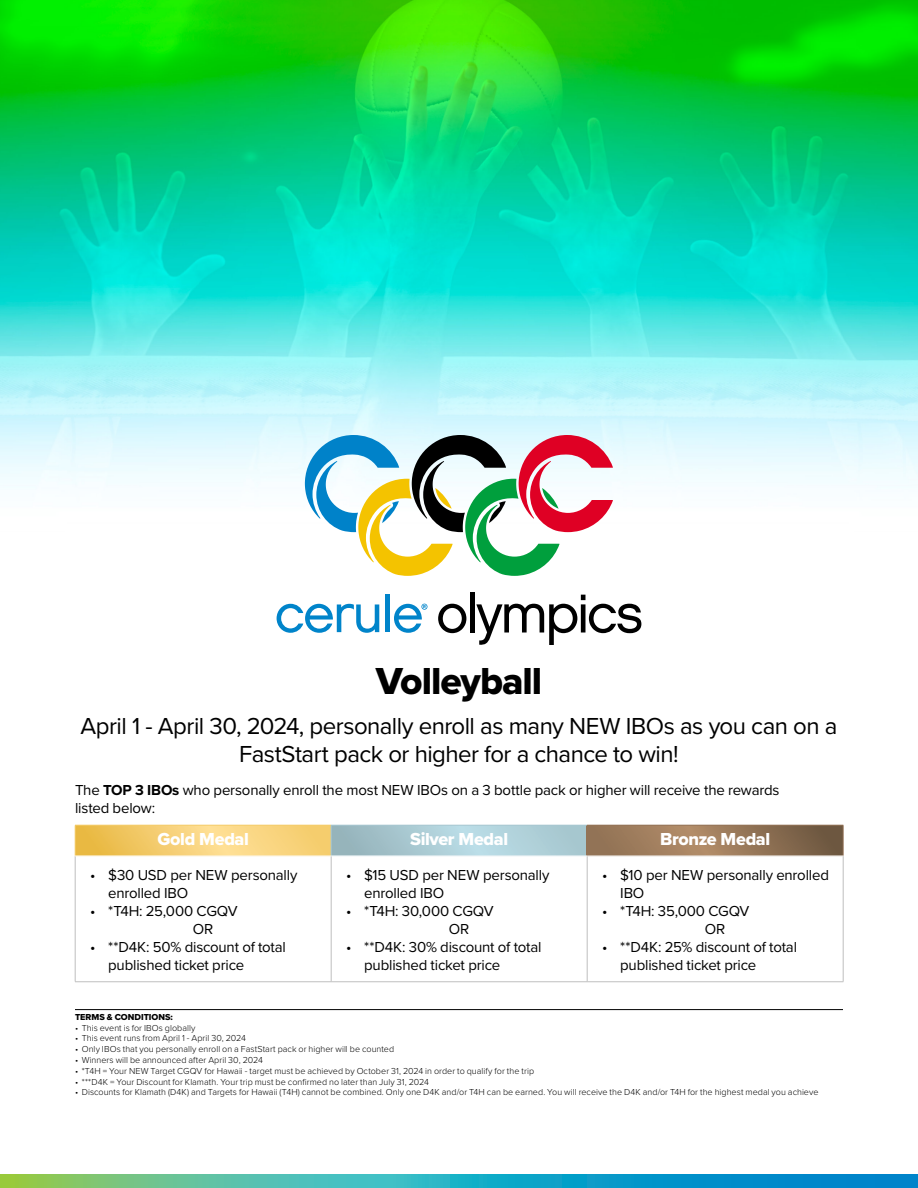
<style>
.page{position:relative;width:918px;height:1188px;background:#fff}
.page>*{position:absolute;margin:0;border:0;box-sizing:border-box;transform-origin:0 0}
.t1{font:39px "Proxima Nova Extrabld";letter-spacing:-.025em;color:#000}
.t2{font:24px/28.8px "Proxima Nova";letter-spacing:-.025em;color:#000;text-align:center}
.t3{font:18px "Proxima Nova Extrabld";letter-spacing:-.02em;color:#fff}
.t4{font:15px/18px "Proxima Nova";letter-spacing:-.015em;color:#000}
.t5{font:300 9px "Proxima Nova";letter-spacing:.005em;color:#000}
.t6{font:9px "Proxima Nova Extrabld";letter-spacing:.005em;color:#000}
.s1{font-weight:700}
</style>
<div class="page">
<svg style="left:0;top:1174px;width:918px;height:14px;background:#31abb2"></svg>
<img style="left:0;top:0;width:918px;height:1011px">
<svg style="left:305px;top:435px;width:308px;height:141px"></svg>
<div style="left:385px;top:595px;width:5px;height:37px;background:#0084ca"></div>
<svg style="left:277px;top:604px;width:102px;height:29px"></svg>
<svg style="left:394px;top:604px;width:34px;height:29px"></svg>
<svg style="left:438px;top:604px;width:28px;height:29px"></svg>
<hr style="left:470px;top:592px;width:4px;height:41px;background:#000">
<svg style="left:476px;top:595px;width:165px;height:50px"></svg>
<svg style="left:76px;top:826px;width:255px;height:30px;background:#f5cf74"></svg>
<svg style="left:332px;top:826px;width:255px;height:30px;background:#abcbd3"></svg>
<svg style="left:588px;top:826px;width:255px;height:30px;background:#967759"></svg>
<svg style="left:76px;top:857px;width:767px;height:125px"></svg>
<hr style="left:75px;top:856px;width:1px;height:126px;background:#bfbfbf">
<hr style="left:331px;top:856px;width:1px;height:126px;background:#bfbfbf">
<hr style="left:587px;top:856px;width:1px;height:126px;background:#bfbfbf">
<hr style="left:843px;top:856px;width:1px;height:126px;background:#bfbfbf">
<hr style="left:75px;top:982px;width:256px;height:1px;background:#bfbfbf">
<hr style="left:331px;top:982px;width:256px;height:1px;background:#bfbfbf">
<hr style="left:587px;top:982px;width:256px;height:1px;background:#bfbfbf">
<hr style="left:75px;top:825px;width:256px;height:1px;background:#f5cc6b">
<hr style="left:75px;top:825px;width:1px;height:31px;background:#f5cc6b">
<hr style="left:331px;top:825px;width:256px;height:1px;background:#a8c7d1">
<hr style="left:331px;top:825px;width:1px;height:31px;background:#a8c7d1">
<hr style="left:587px;top:825px;width:256px;height:1px;background:#947357">
<hr style="left:587px;top:825px;width:1px;height:31px;background:#947357">
<hr style="left:843px;top:825px;width:1px;height:31px;background:#947357">
<hr style="left:75px;top:856px;width:256px;height:1px;background:#fcf2da">
<hr style="left:331px;top:856px;width:256px;height:1px;background:#e9f1f4">
<hr style="left:587px;top:856px;width:256px;height:1px;background:#e4dcd5">
<hr style="left:75px;top:1009px;width:768px;height:1px;background:#000">
<h1 class="t1" style="left:376px;top:652px;width:168px">Volleyball</h1>
<h2 class="t2" style="left:80px;top:710px;width:759px">April 1 - April 30, 2024, personally enroll as many NEW IBOs as you can on a<br>FastStart pack or higher for a chance to win!</h2>
<h3 class="t4" style="left:75px;top:781px;width:706px">The <span class="s1">TOP 3 IBOs</span> who personally enroll the most NEW IBOs on a 3 bottle pack or higher will receive the rewards listed below:</h3>
<h3 class="t3" style="left:157px;top:826px;width:93px">Gold Medal</h3>
<h3 class="t3" style="left:410px;top:826px;width:99px">Silver Medal</h3>
<h3 class="t3" style="left:660px;top:826px;width:112px">Bronze Medal</h3>
<h3 class="t4" style="left:108px;top:865px;width:191px;text-indent:-18px">• $30 USD per NEW personally enrolled IBO</h3>
<h3 class="t4" style="left:193px;top:901px;width:46px;text-indent:-103px">• *T4H: 25,000 CGQV<br>OR</h3>
<h3 class="t4" style="left:108px;top:937px;width:179px;text-indent:-18px">• **D4K: 50% discount of total published ticket price</h3>
<h3 class="t4" style="left:364px;top:865px;width:187px;text-indent:-18px">• $15 USD per NEW personally enrolled IBO</h3>
<h3 class="t4" style="left:449px;top:901px;width:46px;text-indent:-103px">• *T4H: 30,000 CGQV<br>OR</h3>
<h3 class="t4" style="left:364px;top:937px;width:179px;text-indent:-18px">• **D4K: 30% discount of total published ticket price</h3>
<h3 class="t4" style="left:620px;top:865px;width:210px;text-indent:-18px">• $10 per NEW personally enrolled<br>IBO</h3>
<h3 class="t4" style="left:705px;top:901px;width:46px;text-indent:-103px">• *T4H: 35,000 CGQV<br>OR</h3>
<h3 class="t4" style="left:620px;top:937px;width:178px;text-indent:-18px">• **D4K: 25% discount of total published ticket price</h3>
<p class="t6" style="left:75px;top:1010px;width:99px">TERMS &amp; CONDITIONS:</p>
<p class="t5" style="left:75px;top:1021px;width:122px">• This event is for IBOs globally</p>
<p class="t5" style="left:75px;top:1032px;width:173px">• This event runs from April 1 - April 30, 2024</p>
<p class="t5" style="left:75px;top:1043px;width:321px">• Only IBOs that you personally enroll on a FastStart pack or higher will be counted</p>
<p class="t5" style="left:75px;top:1053px;width:189px">• Winners will be announced after April 30, 2024</p>
<p class="t5" style="left:75px;top:1064px;width:461px">• *T4H = Your NEW Target CGQV for Hawaii - target must be achieved by October 31, 2024 in order to qualify for the trip</p>
<p class="t5" style="left:75px;top:1075px;width:356px">• ***D4K = Your Discount for Klamath. Your trip must be confirmed no later than July 31, 2024</p>
<p class="t5" style="left:75px;top:1086px;width:745px">• Discounts for Klamath (D4K) and Targets for Hawaii (T4H) cannot be combined. Only one D4K and/or T4H can be earned. You will receive the D4K and/or T4H for the highest medal you achieve</p>
</div>
